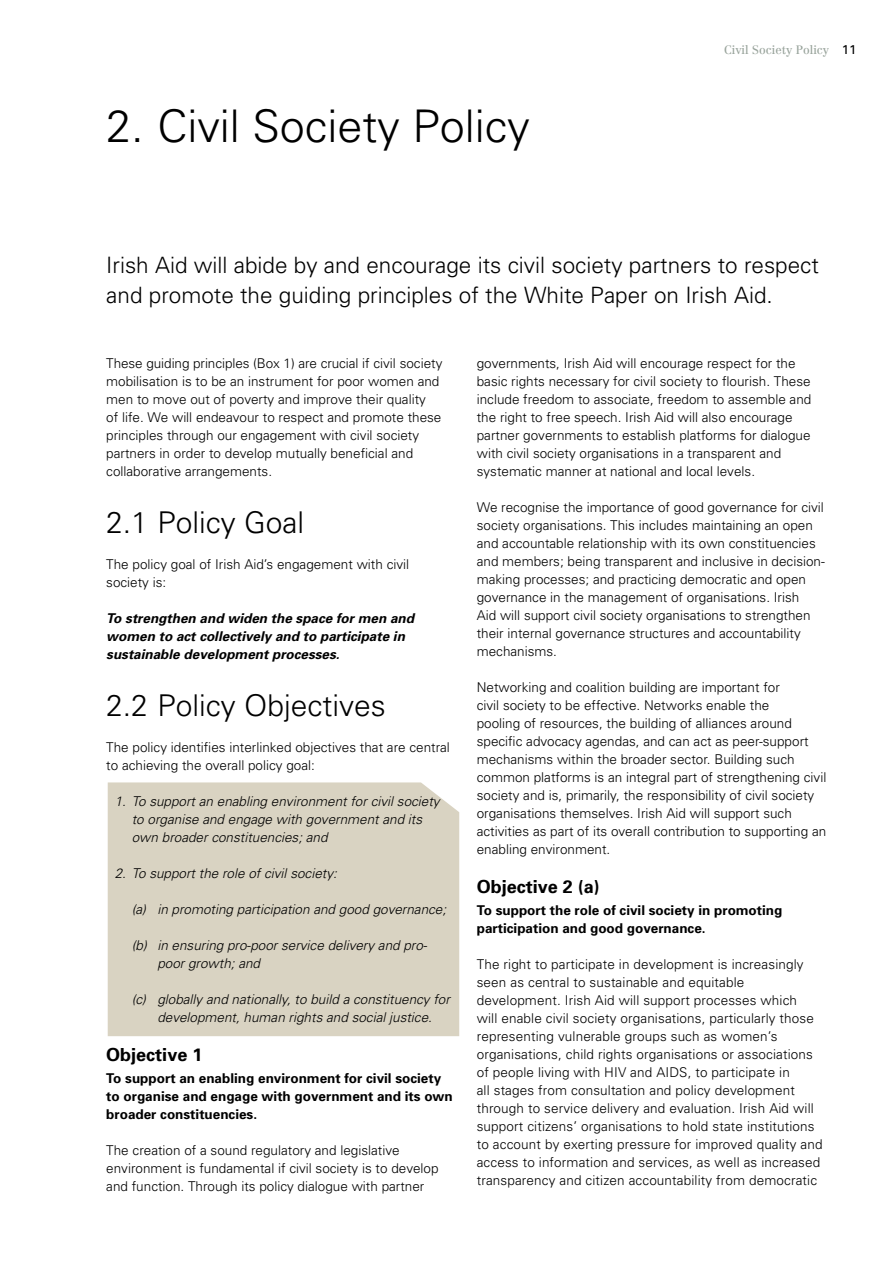
<style>
.page{position:relative;width:893px;height:1263px;background:#fff}
.page>*{position:absolute;margin:0;border:0;box-sizing:border-box;transform-origin:0 0}
.t1{font:300 45px "Univers";color:#000}
.t2{font:300 30px "Univers";color:#000}
.t3{font:300 22.5px/30px "Univers";color:#000}
.t4{font:700 18px "Univers";color:#000}
.t5{font:300 13.5px/18px "Univers";color:#000}
.t6{font:italic 300 13.5px/18px "Univers";color:#000}
.t7{font:700 13.5px/18px "Univers";color:#000}
.t8{font:italic 700 13.5px/18px "Univers";color:#000}
.t9{font:12px "Centennial LT";color:#99a49c}
.s1{font-family:"Univers";font-size:12.75px;color:#000}
</style>
<div class="page">
<div style="left:108px;top:782px;width:351px;height:254px;background:#d9d3c2"></div>
<h1 class="t1" style="left:106px;top:99px;width:425px">2. Civil Society Policy</h1>
<p class="t9" style="left:724px;top:43px;width:124px">Civil Society Policy <span class="s1">11</span></p>
<h3 class="t3" style="left:106px;top:250px;width:714px">Irish Aid will abide by and encourage its civil society partners to respect and promote the guiding principles of the White Paper on Irish Aid.</h3>
<p class="t5" style="left:106px;top:354px;width:338px">These guiding principles (Box 1) are crucial if civil society mobilisation is to be an instrument for poor women and men to move out of poverty and improve their quality<br>of life. We will endeavour to respect and promote these principles through our engagement with civil society partners in order to develop mutually beneficial and collaborative arrangements.</p>
<h2 class="t2" style="left:106px;top:504px;width:199px">2.1 Policy Goal</h2>
<p class="t5" style="left:106px;top:555px;width:304px">The policy goal of Irish Aid’s engagement with civil society is:</p>
<p class="t8" style="left:106px;top:609px;width:309px">To strengthen and widen the space for men and women to act collectively and to participate in sustainable development processes.</p>
<h2 class="t2" style="left:106px;top:687px;width:281px">2.2 Policy Objectives</h2>
<p class="t5" style="left:106px;top:738px;width:345px">The policy identifies interlinked objectives that are central to achieving the overall policy goal:</p>
<p class="t6" style="left:132px;top:792px;width:309px;text-indent:-17px">1. To support an enabling environment for civil society to organise and engage with government and its own broader constituencies; and</p>
<p class="t6" style="left:115px;top:864px;width:224px">2. To support the role of civil society:</p>
<p class="t6" style="left:132px;top:900px;width:316px">(a) in promoting participation and good governance;</p>
<p class="t6" style="left:157px;top:936px;width:272px;text-indent:-26px">(b) in ensuring pro-poor service delivery and pro&shy;poor growth; and</p>
<p class="t6" style="left:132px;top:990px;width:320px;text-align:center">(c) globally and nationally, to build a constituency for development, human rights and social justice.</p>
<h3 class="t4" style="left:106px;top:1044px;width:98px">Objective 1</h3>
<p class="t7" style="left:106px;top:1069px;width:348px">To support an enabling environment for civil society to organise and engage with government and its own broader constituencies.</p>
<p class="t5" style="left:106px;top:1141px;width:334px">The creation of a sound regulatory and legislative environment is fundamental if civil society is to develop and function. Through its policy dialogue with partner</p>
<p class="t5" style="left:477px;top:354px;width:336px">governments, Irish Aid will encourage respect for the basic rights necessary for civil society to flourish. These include freedom to associate, freedom to assemble and the right to free speech. Irish Aid will also encourage partner governments to establish platforms for dialogue with civil society organisations in a transparent and systematic manner at national and local levels.</p>
<p class="t5" style="left:477px;top:498px;width:350px">We recognise the importance of good governance for civil society organisations. This includes maintaining an open and accountable relationship with its own constituencies and members; being transparent and inclusive in decision&shy;making processes; and practicing democratic and open governance in the management of organisations. Irish<br>Aid will support civil society organisations to strengthen their internal governance structures and accountability mechanisms.</p>
<p class="t5" style="left:477px;top:678px;width:351px">Networking and coalition building are important for<br>civil society to be effective. Networks enable the<br>pooling of resources, the building of alliances around specific advocacy agendas, and can act as peer-support mechanisms within the broader sector. Building such common platforms is an integral part of strengthening civil society and is, primarily, the responsibility of civil society organisations themselves. Irish Aid will support such activities as part of its overall contribution to supporting an enabling environment.</p>
<h3 class="t4" style="left:477px;top:876px;width:125px">Objective 2 (a)</h3>
<p class="t7" style="left:477px;top:901px;width:307px">To support the role of civil society in promoting participation and good governance.</p>
<p class="t5" style="left:477px;top:955px;width:347px">The right to participate in development is increasingly seen as central to sustainable and equitable development. Irish Aid will support processes which<br>will enable civil society organisations, particularly those representing vulnerable groups such as women’s organisations, child rights organisations or associations of people living with HIV and AIDS, to participate in<br>all stages from consultation and policy development through to service delivery and evaluation. Irish Aid will support citizens’ organisations to hold state institutions to account by exerting pressure for improved quality and access to information and services, as well as increased transparency and citizen accountability from democratic</p>
</div>
